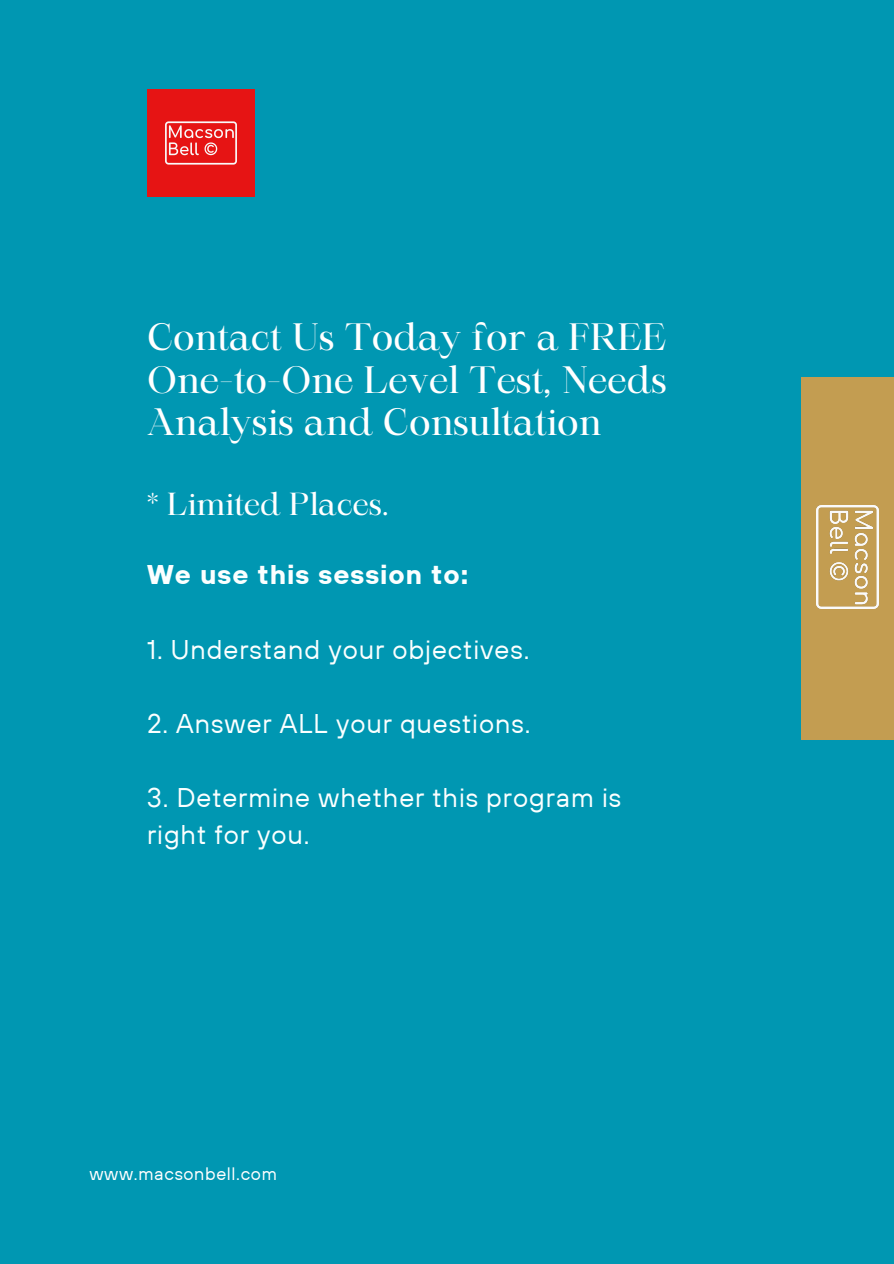
<style>
.page{position:relative;width:894px;height:1264px;background:#fff}
.page>*{position:absolute;margin:0;border:0;box-sizing:border-box;transform-origin:0 0}
.t1{font:36.6px/42.8px "Maharlika";color:#fff;text-align:justify}
.t2{font:30.6px "Maharlika";color:#fff}
.t3{font:27px/37.2px "TT Hoves";letter-spacing:.035em;color:#fbffff}
.t4{font:700 27px "TT Hoves";letter-spacing:.035em;color:#fbffff}
.t5{font:18px "TT Hoves";letter-spacing:.035em;color:#fff}
</style>
<div class="page">
<div style="left:0;top:0;width:893px;height:1263px;background:#0097b2"></div>
<img style="left:147px;top:89px;width:107px;height:107px">
<div style="left:801px;top:377px;width:92px;height:362px;background:#c39d51"></div>
<img style="left:816px;top:505px;width:62px;height:104px">
<h1 class="t1" style="left:147px;top:319px;width:521px">Contact Us Today for a FREE One-to-One Level Test, Needs Analysis and Consultation</h1>
<h2 class="t2" style="left:147px;top:492px;width:243px">* Limited Places.</h2>
<h4 class="t4" style="left:147px;top:557px;width:322px">We use this session to:</h4>
<h4 class="t3" style="left:147px;top:630px;width:383px">1. Understand your objectives.</h4>
<h4 class="t3" style="left:147px;top:704px;width:385px">2. Answer ALL your questions.</h4>
<p class="t3" style="left:147px;top:778px;width:475px">3. Determine whether this program is right for you.</p>
<h3 class="t5" style="left:89px;top:1161px;width:189px">www.macsonbell.com</h3>
</div>
